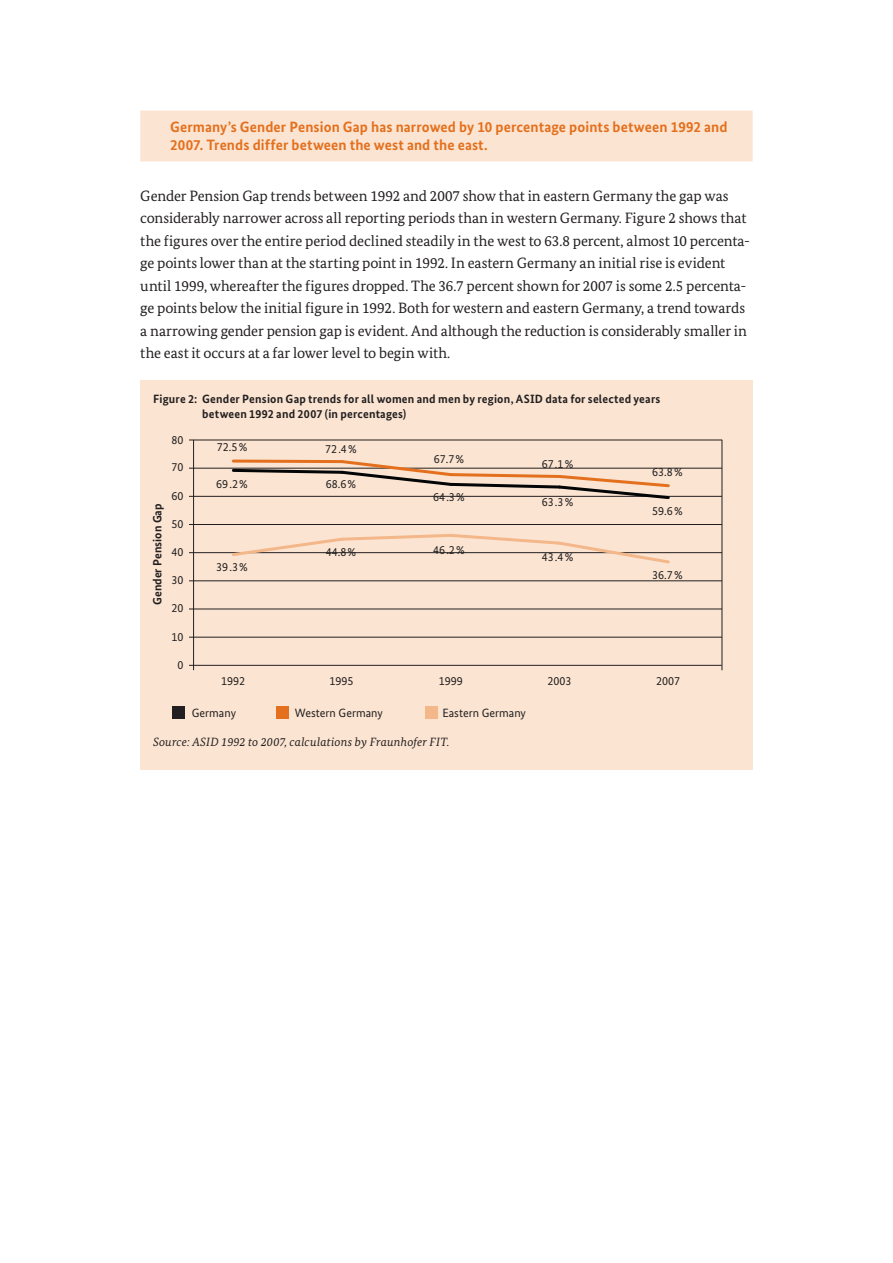
<style>
.page{position:relative;width:893px;height:1263px;background:#fff}
.page>*{position:absolute;margin:0;border:0;box-sizing:border-box;transform-origin:0 0}
.t1{font:15px/22.5px "Bundes Serif";letter-spacing:-.01em;color:#231f20}
.t2{font:700 15px/18px "Bundes Sans";letter-spacing:.01em;color:#e4701e}
.t3{font:12px "Bundes Sans";color:#231f20}
.t4{font:700 12px/15px "Bundes Sans";letter-spacing:.015em;color:#231f20}
.t5{font:italic 12px "Bundes Serif";letter-spacing:.015em;color:#231f20}
</style>
<div class="page">
<div style="left:140px;top:111px;width:613px;height:50px;background:#fbe5d2"></div>
<div style="left:140px;top:381px;width:613px;height:389px;background:#fbe5d2"></div>
<hr style="left:193px;top:440px;width:1px;height:230px;background:#231f20">
<hr style="left:189px;top:637px;width:533px;height:1px;background:#231f20">
<hr style="left:189px;top:609px;width:533px;height:1px;background:#231f20">
<hr style="left:189px;top:581px;width:533px;height:1px;background:#231f20">
<hr style="left:189px;top:552px;width:533px;height:1px;background:#231f20">
<hr style="left:189px;top:524px;width:533px;height:1px;background:#231f20">
<hr style="left:189px;top:468px;width:533px;height:1px;background:#231f20">
<hr style="left:189px;top:496px;width:533px;height:1px;background:#231f20">
<hr style="left:189px;top:440px;width:533px;height:1px;background:#231f20">
<hr style="left:722px;top:440px;width:1px;height:230px;background:#231f20">
<hr style="left:189px;top:665px;width:533px;height:1px;background:#231f20">
<div style="left:172px;top:707px;width:12px;height:12px;background:#231f20"></div>
<div style="left:276px;top:707px;width:13px;height:12px;background:#e4701e"></div>
<div style="left:425px;top:707px;width:13px;height:12px;background:#f3b78a"></div>
<svg style="left:230px;top:534px;width:442px;height:30px"></svg>
<svg style="left:230px;top:459px;width:442px;height:40px"></svg>
<p class="t2" style="left:170px;top:118px;width:559px">Germany’s Gender Pension Gap has narrowed by 10 percentage points between 1992 and<br>2007. Trends differ between the west and the east.</p>
<p class="t1" style="left:140px;top:184px;width:611px">Gender Pension Gap trends between 1992 and 2007 show that in eastern Germany the gap was considerably narrower across all reporting periods than in western Germany. Figure 2 shows that the figures over the entire period declined steadily in the west to 63.8 percent, almost 10 percenta&shy;ge points lower than at the starting point in 1992. In eastern Germany an initial rise is evident until 1999, whereafter the figures dropped. The 36.7 percent shown for 2007 is some 2.5 percenta&shy;ge points below the initial figure in 1992. Both for western and eastern Germany, a trend towards a narrowing gender pension gap is evident. And although the reduction is considerably smaller in the east it occurs at a far lower level to begin with.</p>
<p class="t4" style="left:202px;top:391px;width:460px;text-indent:-49px">Figure 2: Gender Pension Gap trends for all women and men by region, ASID data for selected years between 1992 and 2007 (in percentages)</p>
<p class="t3" style="left:171px;top:432px;width:13px">80</p>
<p class="t3" style="left:171px;top:460px;width:13px">70</p>
<p class="t3" style="left:171px;top:488px;width:13px">60</p>
<p class="t4" style="left:150px;top:605px;width:103px;rotate:-90deg">Gender Pension Gap</p>
<p class="t3" style="left:171px;top:516px;width:13px">50</p>
<p class="t3" style="left:171px;top:544px;width:13px">40</p>
<p class="t3" style="left:171px;top:573px;width:13px">30</p>
<p class="t3" style="left:171px;top:601px;width:13px">20</p>
<p class="t3" style="left:171px;top:629px;width:13px">10</p>
<p class="t3" style="left:177px;top:657px;width:7px">0</p>
<p class="t3" style="left:217px;top:439px;width:32px">72.5%</p>
<p class="t3" style="left:216px;top:476px;width:33px">69.2%</p>
<p class="t3" style="left:216px;top:559px;width:33px">39.3%</p>
<p class="t3" style="left:325px;top:442px;width:33px">72.4%</p>
<p class="t3" style="left:326px;top:477px;width:32px">68.6%</p>
<p class="t3" style="left:434px;top:451px;width:32px">67.7%</p>
<p class="t3" style="left:433px;top:490px;width:33px">64.3%</p>
<p class="t3" style="left:326px;top:545px;width:32px">44.8%</p>
<p class="t3" style="left:433px;top:542px;width:33px">46.2%</p>
<p class="t3" style="left:542px;top:456px;width:33px">67.1%</p>
<p class="t3" style="left:542px;top:494px;width:33px">63.3%</p>
<p class="t3" style="left:542px;top:549px;width:33px">43.4%</p>
<p class="t3" style="left:652px;top:464px;width:32px">63.8%</p>
<p class="t3" style="left:652px;top:504px;width:32px">59.6%</p>
<p class="t3" style="left:652px;top:567px;width:32px">36.7%</p>
<p class="t3" style="left:221px;top:674px;width:25px">1992</p>
<p class="t3" style="left:330px;top:674px;width:25px">1995</p>
<p class="t3" style="left:439px;top:674px;width:25px">1999</p>
<p class="t3" style="left:547px;top:674px;width:25px">2003</p>
<p class="t3" style="left:656px;top:674px;width:25px">2007</p>
<p class="t3" style="left:192px;top:705px;width:46px">Germany</p>
<p class="t3" style="left:295px;top:705px;width:89px">Western Germany</p>
<p class="t3" style="left:442px;top:705px;width:85px">Eastern Germany</p>
<p class="t5" style="left:153px;top:734px;width:298px">Source: ASID 1992 to 2007, calculations by Fraunhofer FIT.</p>
</div>
